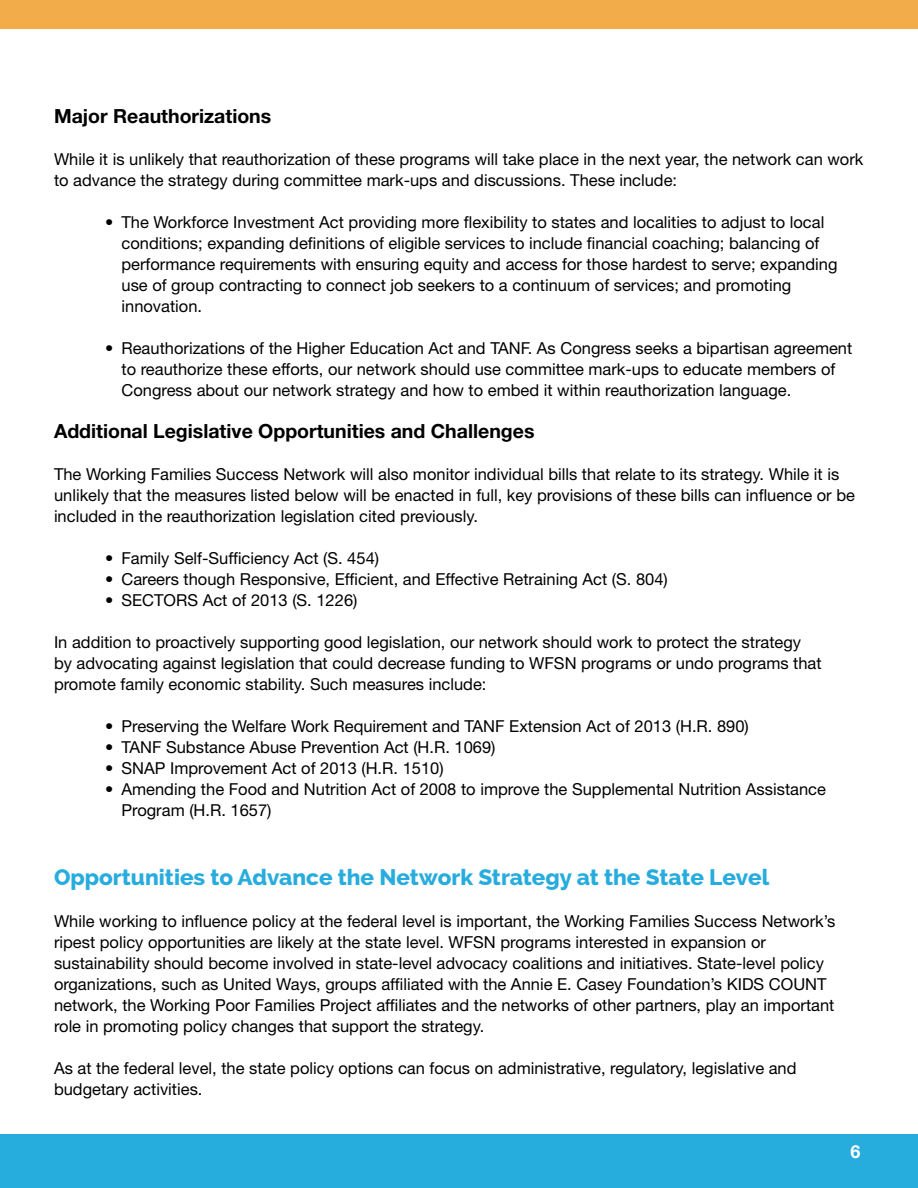
<style>
.page{position:relative;width:918px;height:1188px;background:#fff}
.page>*{position:absolute;margin:0;border:0;box-sizing:border-box;transform-origin:0 0}
.t1{font:800 22.5px "Raleway";color:#27acde}
.t2{font:700 19.5px "Helvetica Neue LT Std";color:#000}
.t3{font:700 18px "Helvetica Neue LT Std";color:#fff}
.t4{font:16.5px/21px "Helvetica Neue LT Std";color:#000}
</style>
<div class="page">
<div style="left:0;top:1134px;width:918px;height:54px;background:#27acde"></div>
<div style="left:0;top:0;width:918px;height:28px;background:#f3ac4a"></div>
<p class="t2" style="left:54px;top:104px;width:219px">Major Reauthorizations</p>
<p class="t4" style="left:54px;top:148px;width:811px">While it is unlikely that reauthorization of these programs will take place in the next year, the network can work to advance the strategy during committee mark-ups and discussions. These include:</p>
<p class="t4" style="left:122px;top:211px;width:718px;text-indent:-16px">• The Workforce Investment Act providing more flexibility to states and localities to adjust to local conditions; expanding definitions of eligible services to include financial coaching; balancing of performance requirements with ensuring equity and access for those hardest to serve; expanding use of group contracting to connect job seekers to a continuum of services; and promoting innovation.</p>
<p class="t4" style="left:122px;top:337px;width:732px;text-indent:-16px">• Reauthorizations of the Higher Education Act and TANF. As Congress seeks a bipartisan agreement to reauthorize these efforts, our network should use committee mark-ups to educate members of<br>Congress about our network strategy and how to embed it within reauthorization language.</p>
<p class="t2" style="left:54px;top:419px;width:482px">Additional Legislative Opportunities and Challenges</p>
<p class="t4" style="left:54px;top:463px;width:802px">The Working Families Success Network will also monitor individual bills that relate to its strategy. While it is unlikely that the measures listed below will be enacted in full, key provisions of these bills can influence or be included in the reauthorization legislation cited previously.</p>
<p class="t4" style="left:105px;top:547px;width:276px">• Family Self-Sufficiency Act (S. 454)</p>
<p class="t4" style="left:105px;top:568px;width:564px">• Careers though Responsive, Efficient, and Effective Retraining Act (S. 804)</p>
<p class="t4" style="left:105px;top:589px;width:254px">• SECTORS Act of 2013 (S. 1226)</p>
<p class="t4" style="left:54px;top:631px;width:769px">In addition to proactively supporting good legislation, our network should work to protect the strategy by advocating against legislation that could decrease funding to WFSN programs or undo programs that promote family economic stability. Such measures include:</p>
<p class="t4" style="left:105px;top:715px;width:645px">• Preserving the Welfare Work Requirement and TANF Extension Act of 2013 (H.R. 890)</p>
<p class="t4" style="left:105px;top:736px;width:392px">• TANF Substance Abuse Prevention Act (H.R. 1069)</p>
<p class="t4" style="left:105px;top:757px;width:340px">• SNAP Improvement Act of 2013 (H.R. 1510)</p>
<p class="t4" style="left:122px;top:778px;width:706px;text-indent:-16px">• Amending the Food and Nutrition Act of 2008 to improve the Supplemental Nutrition Assistance<br>Program (H.R. 1657)</p>
<h1 class="t1" style="left:54px;top:864px;width:717px">Opportunities to Advance the Network Strategy at the State Level</h1>
<p class="t4" style="left:54px;top:910px;width:783px">While working to influence policy at the federal level is important, the Working Families Success Network’s ripest policy opportunities are likely at the state level. WFSN programs interested in expansion or sustainability should become involved in state-level advocacy coalitions and initiatives. State-level policy organizations, such as United Ways, groups affiliated with the Annie E. Casey Foundation’s KIDS COUNT network, the Working Poor Families Project affiliates and the networks of other partners, play an important role in promoting policy changes that support the strategy.</p>
<p class="t4" style="left:54px;top:1057px;width:744px">As at the federal level, the state policy options can focus on administrative, regulatory, legislative and budgetary activities.</p>
<p class="t3" style="left:850px;top:1140px;width:12px">6</p>
</div>
